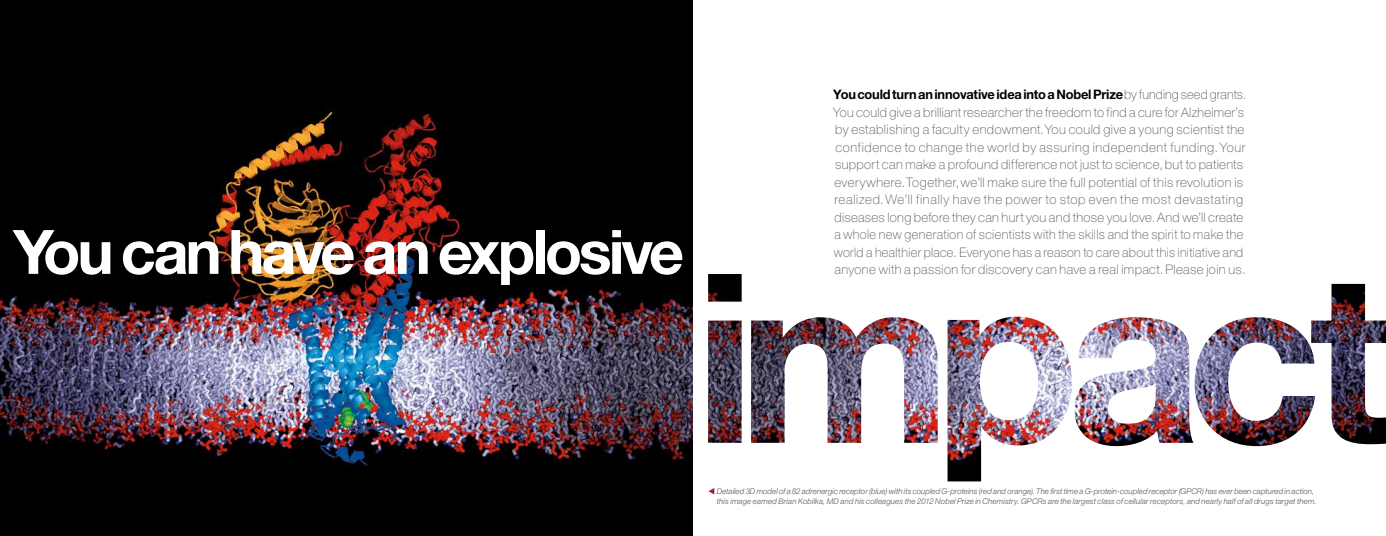
<style>
.page{position:relative;width:1386px;height:536px;background:#fff}
.page>*{position:absolute;margin:0;border:0;box-sizing:border-box;transform-origin:0 0}
.t1{font:700 61.25px "Helvetica Neue LT Std";letter-spacing:-.05em;color:#fff}
.t2{font:100 13.12px/17.5px "Helvetica Neue LT Std";letter-spacing:.025em;color:#55565a}
.t3{font:italic 300 7.88px/10.5px "Helvetica Neue LT Std";letter-spacing:.01em;color:#55565a}
.s1{font-weight:700;color:#000}
.s2{color:#982230}
</style>
<div class="page">
<img style="left:0;top:0;width:693px;height:536px">
<img style="left:708px;top:274px;width:230px;height:168px">
<img style="left:1074px;top:284px;width:312px;height:162px">
<img style="left:948px;top:316px;width:124px;height:165px">
<h1 class="t1" style="left:13px;top:214px;width:673px">You can have an explosive</h1>
<p class="t2" style="left:833px;top:85px;width:415px"><span class="s1">You could turn an innovative idea into a Nobel Prize</span>by funding seed grants.<br>You could give a brilliant researcher the freedom to find a cure for Alzheimer’s by establishing a faculty endowment. You could give a young scientist the confidence to change the world by assuring independent funding. Your support can make a profound difference not just to science, but to patients everywhere. Together, we’ll make sure the full potential of this revolution is realized. We’ll finally have the power to stop even the most devastating diseases long before they can hurt you and those you love. And we’ll create a whole new generation of scientists with the skills and the spirit to make the world a healthier place. Everyone has a reason to care about this initiative and</p>
<p class="t2" style="left:834px;top:260px;width:413px">anyone with a passion for discovery can have a real impact. Please join us.</p>
<p class="t3" style="left:717px;top:485px;width:601px;text-indent:-9px"><span class="s2">▼</span> Detailed 3D model of a ß2 adrenergic receptor (blue) with its coupled G-proteins (red and orange). The first time a G-protein-coupled receptor (GPCR) has ever been captured in action, this image earned Brian Kobilka, MD and his colleagues the 2012 Nobel Prize in Chemistry. GPCRs are the largest class of cellular receptors, and nearly half of all drugs target them.</p>
</div>
